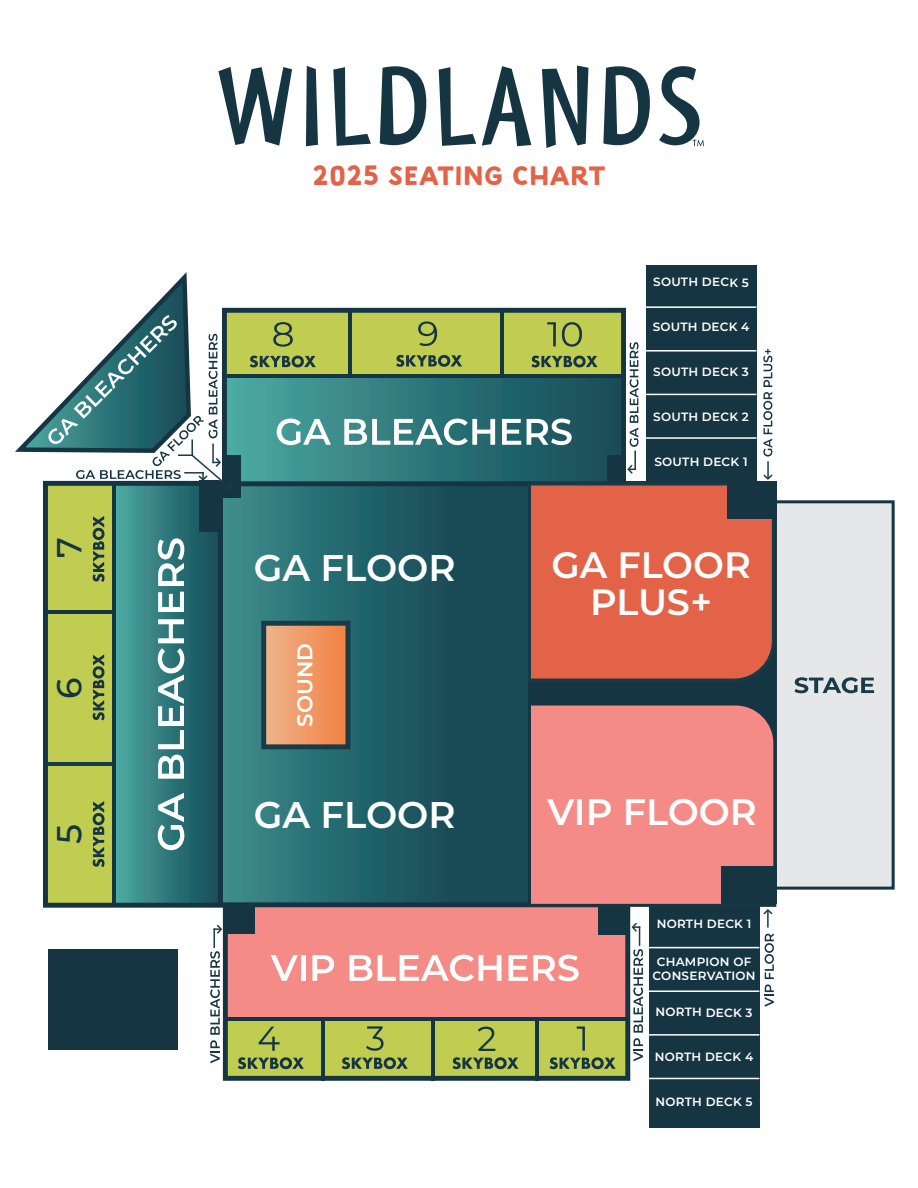
<style>
.page{position:relative;width:918px;height:1188px;background:#fff}
.page>*{position:absolute;margin:0;border:0;box-sizing:border-box;transform-origin:0 0}
.t1{font:600 37.2px "Montserrat";color:#fff}
.t2{font:600 36.9px "Montserrat";color:#fff}
.t3{font:600 36.6px/36.6px "Montserrat";color:#fff;text-align:center}
.t4{font:500 34.65px "Montserrat";color:#163543}
.t5{font:26.55px "Grand Holiday Sans";letter-spacing:.025em;color:#e36348}
.t6{font:600 21.45px "Montserrat";letter-spacing:-.005em;color:#fff}
.t7{font:600 12px/13.8px "Montserrat";letter-spacing:.02em;color:#fff;text-align:center}
</style>
<div class="page">
<svg style="left:218px;top:67px;width:74px;height:79px"></svg>
<svg style="left:306px;top:66px;width:12px;height:80px"></svg>
<svg style="left:333px;top:67px;width:38px;height:79px"></svg>
<svg style="left:380px;top:66px;width:46px;height:79px"></svg>
<svg style="left:439px;top:67px;width:37px;height:79px"></svg>
<svg style="left:482px;top:66px;width:49px;height:80px"></svg>
<svg style="left:542px;top:66px;width:46px;height:82px"></svg>
<svg style="left:603px;top:66px;width:47px;height:79px"></svg>
<svg style="left:659px;top:66px;width:45px;height:80px"></svg>
<div style="left:222px;top:481px;width:308px;height:425px;background:linear-gradient(to right,#388989,#103e4c)"></div>
<div style="left:48px;top:949px;width:130px;height:100px;background:#163543"></div>
<svg style="left:223px;top:902px;width:407px;height:179px;background:#d09671"></svg>
<svg style="left:43px;top:491px;width:180px;height:417px;background:#649367"></svg>
<svg style="left:158px;top:793px;width:26px;height:57px"></svg>
<svg style="left:158px;top:755px;width:26px;height:24px"></svg>
<svg style="left:158px;top:619px;width:26px;height:130px"></svg>
<svg style="left:158px;top:592px;width:26px;height:20px"></svg>
<svg style="left:158px;top:538px;width:26px;height:48px"></svg>
<svg style="left:271px;top:955px;width:27px;height:26px"></svg>
<hr style="left:301px;top:955px;width:4px;height:26px;background:#fff">
<svg style="left:312px;top:955px;width:22px;height:26px"></svg>
<svg style="left:349px;top:955px;width:23px;height:26px"></svg>
<svg style="left:378px;top:955px;width:124px;height:26px"></svg>
<svg style="left:508px;top:955px;width:71px;height:26px"></svg>
<svg style="left:261px;top:621px;width:89px;height:128px;background:#ca8a61"></svg>
<svg style="left:232px;top:308px;width:394px;height:178px;background:#649370"></svg>
<hr style="left:48px;top:610px;width:68px;height:3px;background:#163543">
<hr style="left:48px;top:763px;width:68px;height:3px;background:#183c47">
<hr style="left:321px;top:1019px;width:3px;height:62px;background:#163543">
<hr style="left:432px;top:1019px;width:3px;height:62px;background:#163543">
<hr style="left:535px;top:1019px;width:3px;height:62px;background:#163543">
<svg style="left:273px;top:322px;width:20px;height:25px"></svg>
<svg style="left:547px;top:322px;width:9px;height:24px"></svg>
<svg style="left:562px;top:322px;width:20px;height:25px"></svg>
<svg style="left:577px;top:1027px;width:8px;height:24px"></svg>
<svg style="left:478px;top:1027px;width:17px;height:24px"></svg>
<svg style="left:366px;top:1026px;width:18px;height:25px"></svg>
<svg style="left:259px;top:1027px;width:21px;height:24px"></svg>
<svg style="left:550px;top:1057px;width:66px;height:12px"></svg>
<svg style="left:452px;top:1057px;width:67px;height:12px"></svg>
<svg style="left:342px;top:1057px;width:66px;height:12px"></svg>
<svg style="left:238px;top:1057px;width:66px;height:12px"></svg>
<svg style="left:250px;top:356px;width:66px;height:11px"></svg>
<svg style="left:93px;top:516px;width:12px;height:66px"></svg>
<svg style="left:93px;top:801px;width:12px;height:66px"></svg>
<svg style="left:93px;top:654px;width:12px;height:66px"></svg>
<svg style="left:531px;top:356px;width:67px;height:11px"></svg>
<hr style="left:227px;top:375px;width:397px;height:3px;background:#163543">
<hr style="left:113px;top:483px;width:3px;height:424px;background:#163543">
<hr style="left:226px;top:1017px;width:400px;height:3px;background:#163543">
<hr style="left:348px;top:308px;width:4px;height:68px;background:#163543">
<hr style="left:501px;top:308px;width:3px;height:68px;background:#163543">
<svg style="left:418px;top:321px;width:19px;height:25px"></svg>
<svg style="left:396px;top:355px;width:66px;height:12px"></svg>
<div style="left:222px;top:455px;width:18px;height:43px;background:#163543"></div>
<div style="left:608px;top:455px;width:18px;height:26px;background:#163543"></div>
<div style="left:199px;top:481px;width:21px;height:51px;background:#163543"></div>
<div style="left:201px;top:481px;width:22px;height:17px;background:#163543"></div>
<div style="left:223px;top:907px;width:32px;height:27px;background:#163543"></div>
<div style="left:599px;top:907px;width:31px;height:28px;background:#163543"></div>
<svg style="left:210px;top:923px;width:13px;height:140px"></svg>
<svg style="left:627px;top:342px;width:12px;height:132px"></svg>
<svg style="left:631px;top:922px;width:12px;height:139px"></svg>
<svg style="left:15px;top:272px;width:217px;height:219px"></svg>
<div style="left:646px;top:266px;width:110px;height:221px;background:#163543"></div>
<hr style="left:646px;top:350px;width:110px;height:2px;background:#fff">
<hr style="left:646px;top:306px;width:110px;height:2px;background:#fff">
<hr style="left:645px;top:394px;width:111px;height:1px;background:#fff">
<hr style="left:645px;top:437px;width:111px;height:2px;background:#fff">
<div style="left:649px;top:906px;width:110px;height:221px;background:#163543"></div>
<hr style="left:649px;top:990px;width:110px;height:2px;background:#fff">
<hr style="left:649px;top:947px;width:110px;height:1px;background:#fff">
<hr style="left:648px;top:1034px;width:111px;height:2px;background:#fff">
<hr style="left:648px;top:1078px;width:111px;height:1px;background:#fff">
<div style="left:528px;top:513px;width:247px;height:391px;background:#163543"></div>
<svg style="left:526px;top:701px;width:251px;height:207px;background:#e28481"></svg>
<svg style="left:526px;top:481px;width:246px;height:202px;background:#d36047"></svg>
<div style="left:774px;top:500px;width:121px;height:390px;background:#e6e7e9;border:3px solid #163543"></div>
<svg style="left:794px;top:677px;width:80px;height:16px"></svg>
<div style="left:727px;top:481px;width:50px;height:37px;background:#163543"></div>
<div style="left:721px;top:867px;width:55px;height:37px;background:#163543"></div>
<svg style="left:765px;top:934px;width:9px;height:73px"></svg>
<svg style="left:763px;top:909px;width:10px;height:19px"></svg>
<svg style="left:763px;top:349px;width:10px;height:131px"></svg>
<h3 class="t4" style="left:45px;top:558px;width:22px;rotate:-90deg">7</h3>
<h3 class="t4" style="left:45px;top:699px;width:23px;rotate:-90deg">6</h3>
<h3 class="t4" style="left:45px;top:844px;width:21px;rotate:-90deg">5</h3>
<h3 class="t5" style="left:313px;top:160px;width:294px">2025 SEATING CHART</h3>
<p class="t7" style="left:653px;top:275px;width:97px">SOUTH DECK 5</p>
<p class="t7" style="left:653px;top:320px;width:98px">SOUTH DECK 4</p>
<p class="t7" style="left:653px;top:364px;width:97px">SOUTH DECK 3</p>
<p class="t7" style="left:653px;top:409px;width:97px">SOUTH DECK 2</p>
<p class="t7" style="left:655px;top:454px;width:95px">SOUTH DECK 1</p>
<h1 class="t1" style="left:254px;top:541px;width:203px">GA FLOOR</h1>
<h3 class="t6" style="left:290px;top:727px;width:85px;rotate:-90deg">SOUND</h3>
<h1 class="t1" style="left:254px;top:788px;width:203px">GA FLOOR</h1>
<h3 class="t3" style="left:552px;top:545px;width:201px">GA FLOOR<br>PLUS+</h3>
<h2 class="t2" style="left:548px;top:786px;width:211px">VIP FLOOR</h2>
<p class="t7" style="left:657px;top:917px;width:96px">NORTH DECK 1</p>
<p class="t7" style="left:653px;top:955px;width:105px">CHAMPION OF<br>CONSERVATION</p>
<p class="t7" style="left:656px;top:1005px;width:99px">NORTH DECK 3</p>
<p class="t7" style="left:655px;top:1050px;width:100px">NORTH DECK 4</p>
<p class="t7" style="left:656px;top:1094px;width:99px">NORTH DECK 5</p>
</div>
